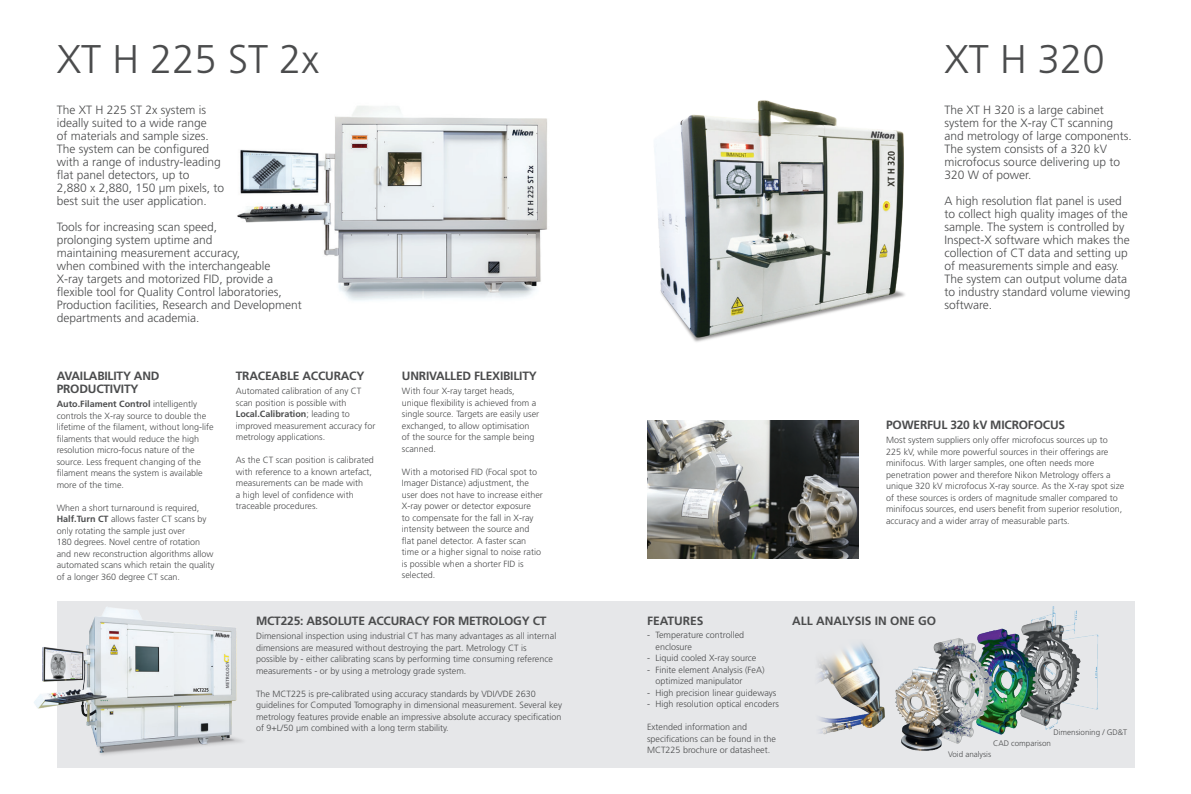
<style>
.page{position:relative;width:1191px;height:794px;background:#fff}
.page>*{position:absolute;margin:0;border:0;box-sizing:border-box;transform-origin:0 0}
.Titel_productpagina{font:300 40px "Frutiger LT Std";color:#4b4c4d}
.Body_tekst{font:300 12px/13px "Frutiger LT Std";color:#4b4c4d}
.Tussentitel_1{font:700 12px/13px "Frutiger LT Std";letter-spacing:-.015em;color:#4b4c4d}
.Body_tekst-2{font:300 9px/11.5px "Frutiger LT Std";color:#4b4c4d}
.t1{font:300 8px "Frutiger LT Std";color:#4b4c4d}
.s1{font-weight:700}
</style>
<div class="page">
<img style="left:654px;top:100px;width:251px;height:242px">
<div style="left:57px;top:600px;width:1077px;height:167px;background:#e6e7e9"></div>
<img style="left:34px;top:607px;width:208px;height:148px">
<img style="left:237px;top:106px;width:310px;height:195px">
<img style="left:647px;top:421px;width:211px;height:137px">
<img style="left:872px;top:600px;width:236px;height:151px">
<img style="left:814px;top:639px;width:85px;height:129px">
<p class="Titel_productpagina" style="left:57px;top:36px;width:264px">XT H 225 ST 2x</p>
<p class="Titel_productpagina" style="left:944px;top:36px;width:162px">XT H 320</p>
<p class="Body_tekst" style="left:57px;top:103px;width:151px">The XT H 225 ST 2x system is</p>
<p class="Body_tekst" style="left:57px;top:116px;width:152px">ideally suited to a wide range</p>
<p class="Body_tekst" style="left:57px;top:129px;width:154px">of materials and sample sizes.</p>
<p class="Body_tekst" style="left:57px;top:142px;width:154px">The system can be configured</p>
<p class="Body_tekst" style="left:57px;top:155px;width:166px">with a range of industry-leading</p>
<p class="Body_tekst" style="left:57px;top:168px;width:134px">flat panel detectors, up to</p>
<p class="Body_tekst" style="left:57px;top:181px;width:169px">2,880 x 2,880, 150 µm pixels, to</p>
<p class="Body_tekst" style="left:57px;top:194px;width:152px">best suit the user application.</p>
<p class="Body_tekst" style="left:57px;top:220px;width:162px">Tools for increasing scan speed,</p>
<p class="Body_tekst" style="left:57px;top:233px;width:157px">prolonging system uptime and</p>
<p class="Body_tekst" style="left:57px;top:246px;width:185px">maintaining measurement accuracy,</p>
<p class="Body_tekst" style="left:57px;top:259px;width:215px">when combined with the interchangeable</p>
<p class="Body_tekst" style="left:57px;top:272px;width:218px">X-ray targets and motorized FID, provide a</p>
<p class="Body_tekst" style="left:57px;top:285px;width:227px">flexible tool for Quality Control laboratories,</p>
<p class="Body_tekst" style="left:57px;top:298px;width:246px">Production facilities, Research and Development</p>
<p class="Body_tekst" style="left:57px;top:311px;width:144px">departments and academia.</p>
<p class="Body_tekst" style="left:944px;top:103px;width:189px">The XT H 320 is a large cabinet system for the X-ray CT scanning and metrology of large components.<br>The system consists of a 320 kV microfocus source delivering up to<br>320 W of power.</p>
<p class="Body_tekst" style="left:944px;top:194px;width:187px">A high resolution flat panel is used to collect high quality images of the sample. The system is controlled by<br>Inspect-X software which makes the collection of CT data and setting up of measurements simple and easy.<br>The system can output volume data to industry standard volume viewing software.</p>
<p class="Tussentitel_1" style="left:57px;top:369px;width:104px">AVAILABILITY AND<br>PRODUCTIVITY</p>
<p class="Body_tekst-2" style="left:57px;top:398px;width:159px"><span class="s1">Auto.Filament Control</span> intelligently controls the X-ray source to double the lifetime of the filament, without long-life filaments that would reduce the high resolution micro-focus nature of the source. Less frequent changing of the filament means the system is available more of the time.</p>
<p class="Body_tekst-2" style="left:57px;top:502px;width:159px">When a short turnaround is required, <span class="s1">Half.Turn CT</span> allows faster CT scans by only rotating the sample just over<br>180 degrees. Novel centre of rotation and new reconstruction algorithms allow automated scans which retain the quality of a longer 360 degree CT scan.</p>
<p class="Tussentitel_1" style="left:236px;top:369px;width:130px">TRACEABLE ACCURACY</p>
<p class="Body_tekst-2" style="left:236px;top:385px;width:141px">Automated calibration of any CT scan position is possible with<br><span class="s1">Local.Calibration</span>; leading to improved measurement accuracy for metrology applications.</p>
<p class="Body_tekst-2" style="left:236px;top:454px;width:140px">As the CT scan position is calibrated with reference to a known artefact, measurements can be made with<br>a high level of confidence with traceable procedures.</p>
<p class="Tussentitel_1" style="left:402px;top:369px;width:136px">UNRIVALLED FLEXIBILITY</p>
<p class="Body_tekst-2" style="left:402px;top:385px;width:139px">With four X-ray target heads, unique flexibility is achieved from a single source. Targets are easily user exchanged, to allow optimisation of the source for the sample being scanned.</p>
<p class="Body_tekst-2" style="left:402px;top:466px;width:142px">With a motorised FID (Focal spot to<br>Imager Distance) adjustment, the user does not have to increase either<br>X-ray power or detector exposure<br>to compensate for the fall in X-ray intensity between the source and flat panel detector. A faster scan time or a higher signal to noise ratio is possible when a shorter FID is selected.</p>
<p class="Tussentitel_1" style="left:256px;top:614px;width:292px">MCT225: ABSOLUTE ACCURACY FOR METROLOGY CT</p>
<p class="Body_tekst-2" style="left:256px;top:630px;width:302px">Dimensional inspection using industrial CT has many advantages as all internal dimensions are measured without destroying the part. Metrology CT is possible by - either calibrating scans by performing time consuming reference measurements - or by using a metrology grade system.</p>
<p class="Body_tekst-2" style="left:256px;top:688px;width:307px">The MCT225 is pre-calibrated using accuracy standards by VDI/VDE 2630 guidelines for Computed Tomography in dimensional measurement. Several key metrology features provide enable an impressive absolute accuracy specification of 9+L/50 µm combined with a long term stability.</p>
<p class="Tussentitel_1" style="left:886px;top:418px;width:180px">POWERFUL 320 kV MICROFOCUS</p>
<p class="Body_tekst-2" style="left:886px;top:434px;width:240px">Most system suppliers only offer microfocus sources up to 225 kV, while more powerful sources in their offerings are minifocus. With larger samples, one often needs more penetration power and therefore Nikon Metrology offers a unique 320 kV microfocus X-ray source. As the X-ray spot size of these sources is orders of magnitude smaller compared to minifocus sources, end users benefit from superior resolution, accuracy and a wider array of measurable parts.</p>
<p class="Tussentitel_1" style="left:647px;top:614px;width:58px">FEATURES</p>
<p class="Tussentitel_1" style="left:792px;top:614px;width:146px">ALL ANALYSIS IN ONE GO</p>
<p class="Body_tekst-2" style="left:655px;top:629px;width:90px;text-indent:-9px">- Temperature controlled enclosure</p>
<p class="Body_tekst-2" style="left:647px;top:652px;width:111px">- Liquid cooled X-ray source</p>
<p class="Body_tekst-2" style="left:655px;top:664px;width:111px;text-indent:-9px">- Finite element Analysis (FeA) optimized manipulator</p>
<p class="Body_tekst-2" style="left:647px;top:687px;width:131px">- High precision linear guideways</p>
<p class="Body_tekst-2" style="left:647px;top:698px;width:133px">- High resolution optical encoders</p>
<p class="Body_tekst-2" style="left:647px;top:721px;width:131px">Extended information and specifications can be found in the<br>MCT225 brochure or datasheet.</p>
<p class="t1" style="left:1053px;top:728px;width:75px">Dimensioning / GD&amp;T</p>
<p class="t1" style="left:993px;top:738px;width:59px">CAD comparison</p>
<p class="t1" style="left:948px;top:749px;width:45px">Void analysis</p>
</div>
